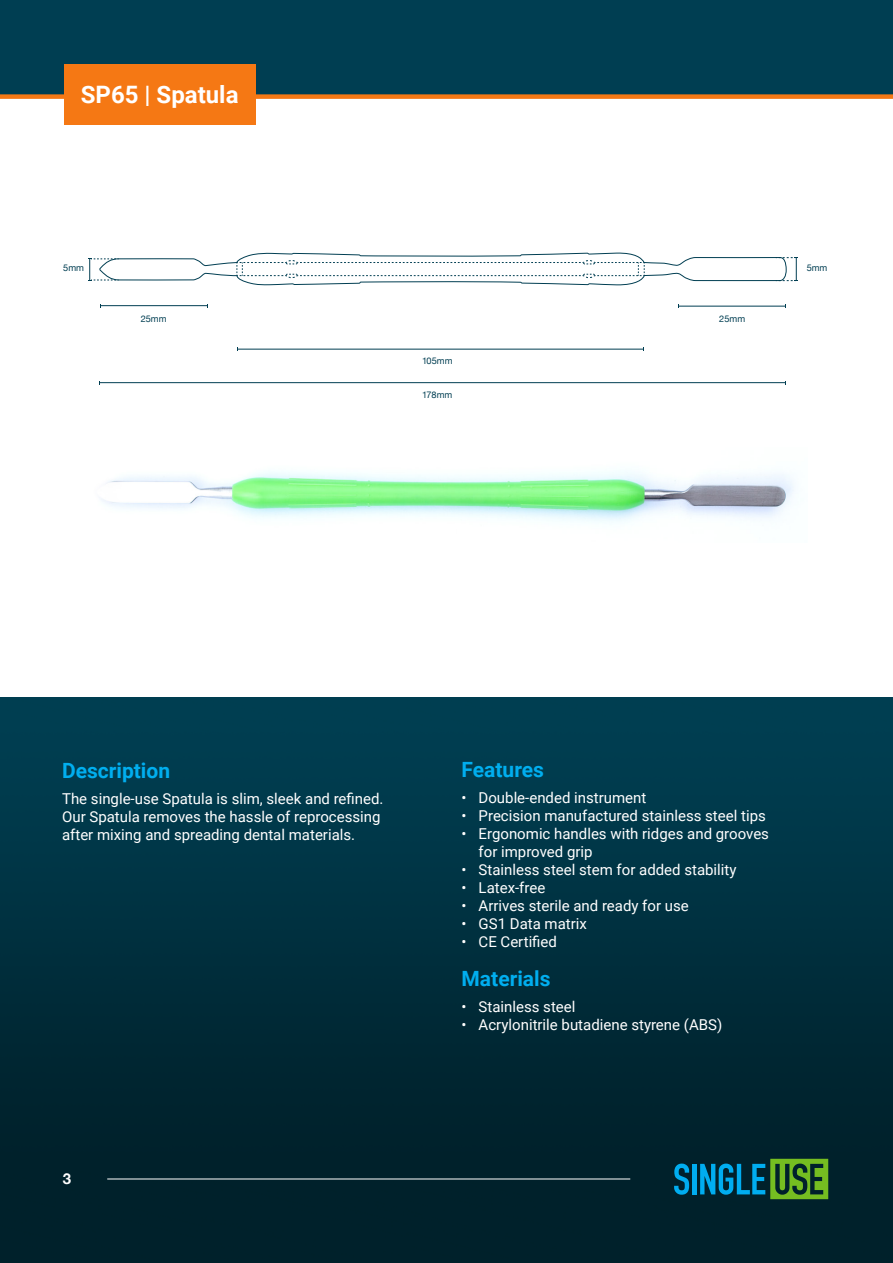
<style>
.page{position:relative;width:893px;height:1263px;background:#fff}
.page>*{position:absolute;margin:0;border:0;box-sizing:border-box;transform-origin:0 0}
.t1{font:700 24px "Roboto";color:#fff}
.t2{font:700 21px "Roboto";color:#00aeef}
.t3{font:15px/18px "Roboto";color:#fff}
.t4{font:700 15px "Helvetica Neue";color:#fff}
.t5{font:9.15px "Helvetica Neue";color:#003e52}
</style>
<div class="page">
<div style="left:0;top:0;width:893px;height:97px;background:#003e52"></div>
<img style="left:101px;top:471px;width:694px;height:52px">
<hr style="left:679px;top:306px;width:107px;height:1px;background:#003e52">
<hr style="left:100px;top:305px;width:107px;height:1px;background:#003e52">
<svg style="left:88px;top:252px;width:710px;height:33px"></svg>
<hr style="left:100px;top:382px;width:686px;height:1px;background:#003e52">
<hr style="left:237px;top:349px;width:407px;height:1px;background:#003e52">
<img style="left:0;top:698px;width:893px;height:565px">
<div style="left:0;top:94px;width:893px;height:5px;background:#f57814"></div>
<div style="left:64px;top:64px;width:191px;height:61px;background:#f57814"></div>
<svg style="left:674px;top:1163px;width:15px;height:32px"></svg>
<hr style="left:692px;top:1164px;width:4px;height:30px;background:#00adf0">
<svg style="left:700px;top:1159px;width:128px;height:40px;background:#236c4f"></svg>
<hr style="left:107px;top:1178px;width:523px;height:1px;background:#fff">
<h1 class="t1" style="left:81px;top:78px;width:159px">SP65 | Spatula</h1>
<p class="t5" style="left:63px;top:261px;width:22px">5mm</p>
<p class="t5" style="left:807px;top:261px;width:22px">5mm</p>
<p class="t5" style="left:141px;top:312px;width:27px">25mm</p>
<p class="t5" style="left:719px;top:312px;width:27px">25mm</p>
<p class="t5" style="left:422px;top:354px;width:32px">105mm</p>
<p class="t5" style="left:422px;top:388px;width:32px">178mm</p>
<h2 class="t2" style="left:62px;top:756px;width:110px">Description</h2>
<p class="t3" style="left:62px;top:789px;width:323px">The single-use Spatula is slim, sleek and refined.<br>Our Spatula removes the hassle of reprocessing after mixing and spreading dental materials.</p>
<p class="t4" style="left:63px;top:1167px;width:10px">3</p>
<h2 class="t2" style="left:462px;top:755px;width:84px">Features</h2>
<p class="t3" style="left:462px;top:788px;width:186px">• Double-ended instrument</p>
<p class="t3" style="left:462px;top:806px;width:306px">• Precision manufactured stainless steel tips</p>
<p class="t3" style="left:479px;top:824px;width:292px;text-indent:-17px">• Ergonomic handles with ridges and grooves for improved grip</p>
<p class="t3" style="left:462px;top:860px;width:276px">• Stainless steel stem for added stability</p>
<p class="t3" style="left:462px;top:878px;width:85px">• Latex-free</p>
<p class="t3" style="left:462px;top:896px;width:229px">• Arrives sterile and ready for use</p>
<p class="t3" style="left:462px;top:914px;width:127px">• GS1 Data matrix</p>
<p class="t3" style="left:462px;top:932px;width:97px">• CE Certified</p>
<h2 class="t2" style="left:462px;top:964px;width:90px">Materials</h2>
<p class="t3" style="left:462px;top:997px;width:115px">• Stainless steel</p>
<p class="t3" style="left:462px;top:1015px;width:262px">• Acrylonitrile butadiene styrene (ABS)</p>
</div>
